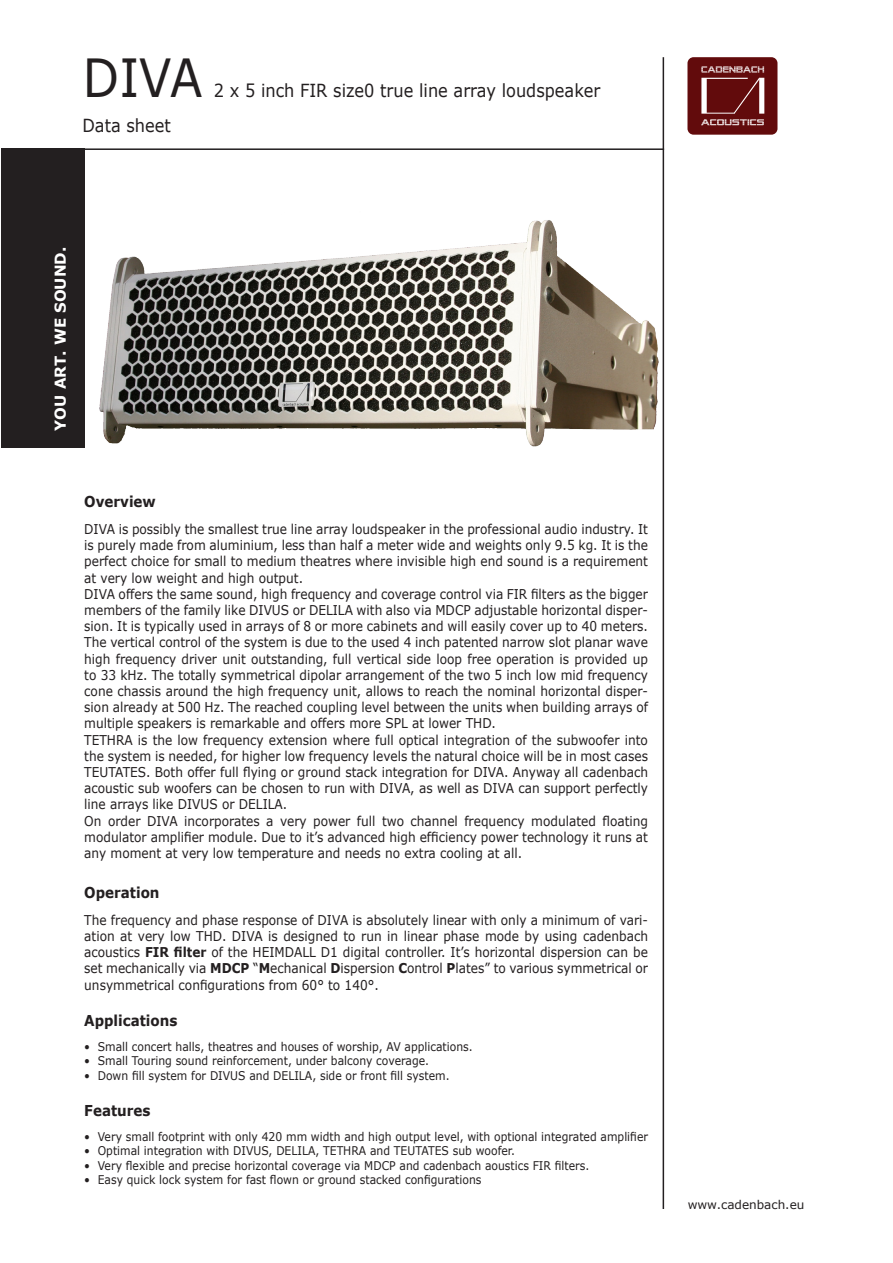
<style>
.page{position:relative;width:893px;height:1263px;background:#fff}
.page>*{position:absolute;margin:0;border:0;box-sizing:border-box;transform-origin:0 0}
.t1{font:52.5px "Verdana";color:#231f20;scale:.9 1}
.t2{font:18px "Verdana";color:#231f20;scale:.9 1}
.t3{font:700 15px "Verdana";color:#231f20;scale:.9 1}
.t4{font:700 15px "Verdana";color:#fff}
.t5{font:13.5px/16.2px "Verdana";color:#231f20;text-align:justify;scale:.9 1}
.t6{font:12px "Verdana";color:#231f20;scale:.9 1}
.t7{font:12px "Verdana";color:#231f20}
.s1{font-weight:700}
</style>
<div class="page">
<hr style="left:663px;top:57px;width:1px;height:1152px;background:#231f20">
<div style="left:687px;top:57px;width:90px;height:78px;background:#620b0c;border-radius:6px"></div>
<svg style="left:701px;top:66px;width:63px;height:60px"></svg>
<div style="left:1px;top:148px;width:83px;height:300px;background:#231f20"></div>
<hr style="left:84px;top:148px;width:580px;height:2px;background:#231f20">
<img style="left:84px;top:210px;width:579px;height:238px">
<p class="t1" style="left:83px;top:45px;width:134px">DIVA</p>
<p class="t2" style="left:82px;top:113px;width:100px">Data sheet</p>
<p class="t2" style="left:214px;top:79px;width:431px">2 x 5 inch FIR size0 true line array loudspeaker</p>
<p class="t4" style="left:51px;top:431px;width:185px;rotate:-90deg">YOU ART. WE SOUND.</p>
<p class="t3" style="left:84px;top:492px;width:81px">Overview</p>
<p class="t5" style="left:84px;top:521px;width:628px">DIVA is possibly the smallest true line array loudspeaker in the professional audio industry. It is purely made from aluminium, less than half a meter wide and weights only 9.5 kg. It is the perfect choice for small to medium theatres where invisible high end sound is a requirement at very low weight and high output.</p>
<p class="t5" style="left:84px;top:586px;width:628px">DIVA offers the same sound, high frequency and coverage control via FIR filters as the bigger members of the family like DIVUS or DELILA with also via MDCP adjustable horizontal disper&shy;sion. It is typically used in arrays of 8 or more cabinets and will easily cover up to 40 meters.</p>
<p class="t5" style="left:84px;top:635px;width:628px">The vertical control of the system is due to the used 4 inch patented narrow slot planar wave high frequency driver unit outstanding, full vertical side loop free operation is provided up to 33 kHz. The totally symmetrical dipolar arrangement of the two 5 inch low mid frequency cone chassis around the high frequency unit, allows to reach the nominal horizontal disper&shy;sion already at 500 Hz. The reached coupling level between the units when building arrays of multiple speakers is remarkable and offers more SPL at lower THD.</p>
<p class="t5" style="left:84px;top:732px;width:628px">TETHRA is the low frequency extension where full optical integration of the subwoofer into the system is needed, for higher low frequency levels the natural choice will be in most cases TEUTATES. Both offer full flying or ground stack integration for DIVA. Anyway all cadenbach acoustic sub woofers can be chosen to run with DIVA, as well as DIVA can support perfectly line arrays like DIVUS or DELILA.</p>
<p class="t5" style="left:84px;top:813px;width:628px">On order DIVA incorporates a very power full two channel frequency modulated floating modulator amplifier module. Due to it’s advanced high efficiency power technology it runs at any moment at very low temperature and needs no extra cooling at all.</p>
<p class="t3" style="left:84px;top:882px;width:85px">Operation</p>
<p class="t5" style="left:84px;top:912px;width:628px">The frequency and phase response of DIVA is absolutely linear with only a minimum of vari&shy;ation at very low THD. DIVA is designed to run in linear phase mode by using cadenbach acoustics <span class="s1">FIR filter</span> of the HEIMDALL D1 digital controller. It’s horizontal dispersion can be set mechanically via <span class="s1">MDCP</span> “<span class="s1">M</span>echanical <span class="s1">D</span>ispersion <span class="s1">C</span>ontrol <span class="s1">P</span>lates” to various symmetrical or unsymmetrical configurations from 60° to 140°.</p>
<p class="t3" style="left:84px;top:1010px;width:105px">Applications</p>
<p class="t6" style="left:84px;top:1039px;width:433px">• Small concert halls, theatres and houses of worship, AV applications.</p>
<p class="t6" style="left:84px;top:1053px;width:385px">• Small Touring sound reinforcement, under balcony coverage.</p>
<p class="t6" style="left:84px;top:1067px;width:407px">• Down fill system for DIVUS and DELILA, side or front fill system.</p>
<p class="t3" style="left:84px;top:1100px;width:75px">Features</p>
<p class="t6" style="left:84px;top:1129px;width:628px">• Very small footprint with only 420 mm width and high output level, with optional integrated amplifier</p>
<p class="t6" style="left:84px;top:1143px;width:480px">• Optimal integration with DIVUS, DELILA, TETHRA and TEUTATES sub woofer.</p>
<p class="t6" style="left:84px;top:1157px;width:563px">• Very flexible and precise horizontal coverage via MDCP and cadenbach aoustics FIR filters.</p>
<p class="t6" style="left:84px;top:1172px;width:443px">• Easy quick lock system for fast flown or ground stacked configurations</p>
<p class="t7" style="left:688px;top:1197px;width:118px">www.cadenbach.eu</p>
</div>
